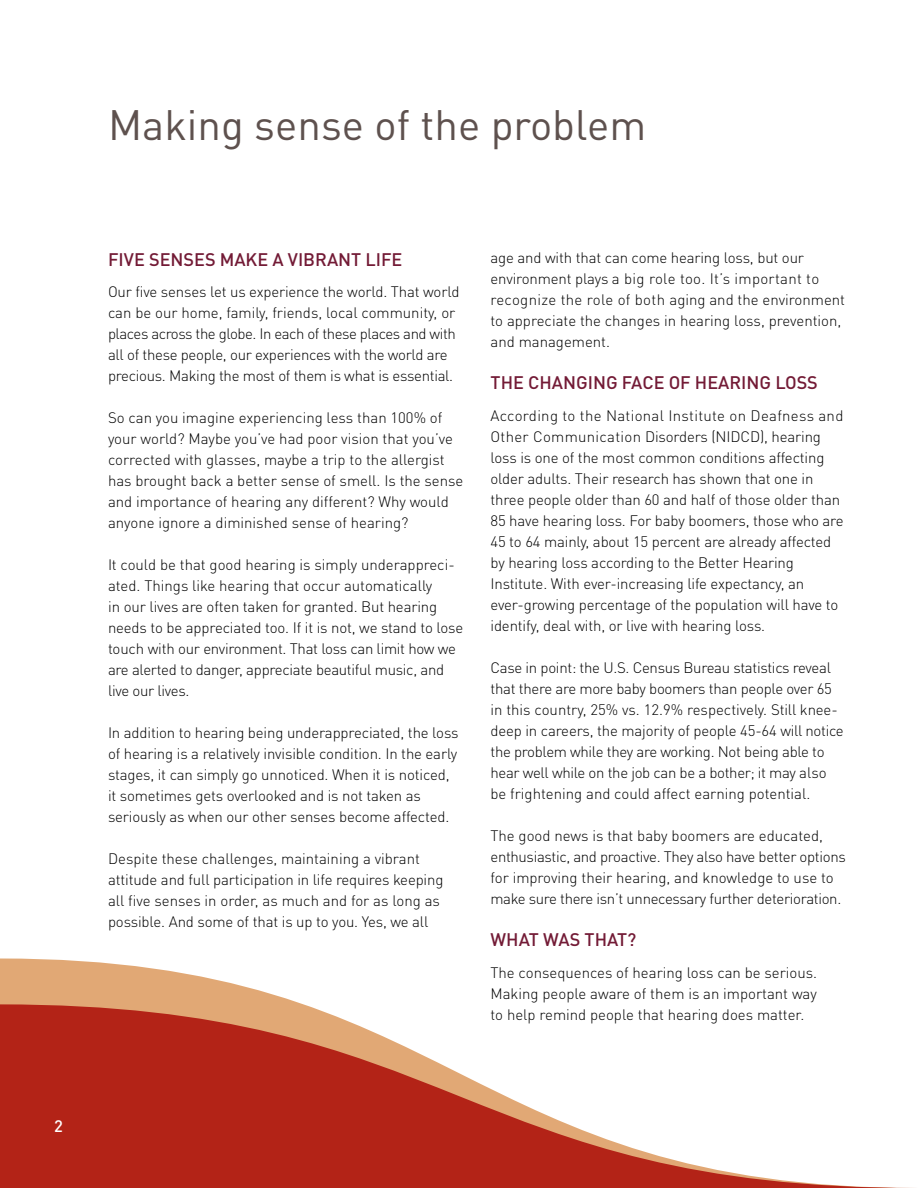
<style>
.page{position:relative;width:918px;height:1188px;background:#fff}
.page>*{position:absolute;margin:0;border:0;box-sizing:border-box;transform-origin:0 0}
.t1{font:42px "DINOT";color:#5e514e}
.t2{font:500 18px "DINOT";color:#731b36}
.t3{font:500 16.5px "DINOT";color:#fff}
.t4{font:300 15px/21px "DINOT";letter-spacing:-.01em;color:#000}
</style>
<div class="page">
<svg style="left:0;top:958px;width:302px;height:46px;fill:#e1a875"></svg>
<svg style="left:0;top:1004px;width:913px;height:184px"></svg>
<p class="t3" style="left:54px;top:1116px;width:10px">2</p>
<h1 class="t1" style="left:108px;top:99px;width:540px">Making sense of the problem</h1>
<p class="t2" style="left:108px;top:248px;width:220px">FIVE SENSES MAKE A VIBRAN</p>
<p class="t2" style="left:351px;top:248px;width:53px">T LIFE</p>
<p class="t4" style="left:108px;top:281px;width:353px">Our five senses let us experience the world. That world can be our home, family, friends, local community, or places across the globe. In each of these places and with all of these people, our experiences with the world are precious. Making the most of them is what is essential.</p>
<p class="t4" style="left:108px;top:407px;width:357px">So can you imagine experiencing less than 100% of your world? Maybe you’ve had poor vision that you’ve corrected with glasses, maybe a trip to the allergist has brought back a better sense of smell. Is the sense and importance of hearing any different? Why would anyone ignore a diminished sense of hearing?</p>
<p class="t4" style="left:108px;top:554px;width:357px">It could be that good hearing is simply underappreci&shy;ated. Things like hearing that occur automatically<br>in our lives are often taken for granted. But hearing needs to be appreciated too. If it is not, we stand to lose touch with our environment. That loss can limit how we are alerted to danger, appreciate beautiful music, and live our lives.</p>
<p class="t4" style="left:108px;top:722px;width:352px">In addition to hearing being underappreciated, the loss of hearing is a relatively invisible condition. In the early stages, it can simply go unnoticed. When it is noticed, it sometimes gets overlooked and is not taken as seriously as when our other senses become affected.</p>
<p class="t4" style="left:108px;top:848px;width:337px">Despite these challenges, maintaining a vibrant attitude and full participation in life requires keeping all five senses in order, as much and for as long as possible. And some of that is up to you. Yes, we all</p>
<p class="t4" style="left:490px;top:247px;width:356px">age and with that can come hearing loss, but our environment plays a big role too. It’s important to recognize the role of both aging and the environment to appreciate the changes in hearing loss, prevention, and management.</p>
<p class="t2" style="left:491px;top:371px;width:329px">THE CHANGING FACE OF HEARING LOSS</p>
<p class="t4" style="left:490px;top:405px;width:355px">According to the National Institute on Deafness and Other Communication Disorders (NIDCD), hearing loss is one of the most common conditions affecting older adults. Their research has shown that one in three people older than 60 and half of those older than 85 have hearing loss. For baby boomers, those who are 45 to 64 mainly, about 15 percent are already affected by hearing loss according to the Better Hearing Institute. With ever-increasing life expectancy, an ever-growing percentage of the population will have to identify, deal with, or live with hearing loss.</p>
<p class="t4" style="left:490px;top:657px;width:355px">Case in point: the U.S. Census Bureau statistics reveal that there are more baby boomers than people over 65 in this country, 25% vs. 12.9% respectively. Still knee&shy;deep in careers, the majority of people 45-64 will notice the problem while they are working. Not being able to hear well while on the job can be a bother; it may also be frightening and could affect earning potential.</p>
<p class="t4" style="left:490px;top:825px;width:357px">The good news is that baby boomers are educated, enthusiastic, and proactive. They also have better options for improving their hearing, and knowledge to use to make sure there isn’t unnecessary further deterioration.</p>
<p class="t2" style="left:491px;top:928px;width:147px">WHAT WAS THAT?</p>
<p class="t4" style="left:490px;top:962px;width:328px;text-align:justify">The consequences of hearing loss can be serious.<br>Making people aware of them is an important way to help remind people that hearing does matter.</p>
</div>
